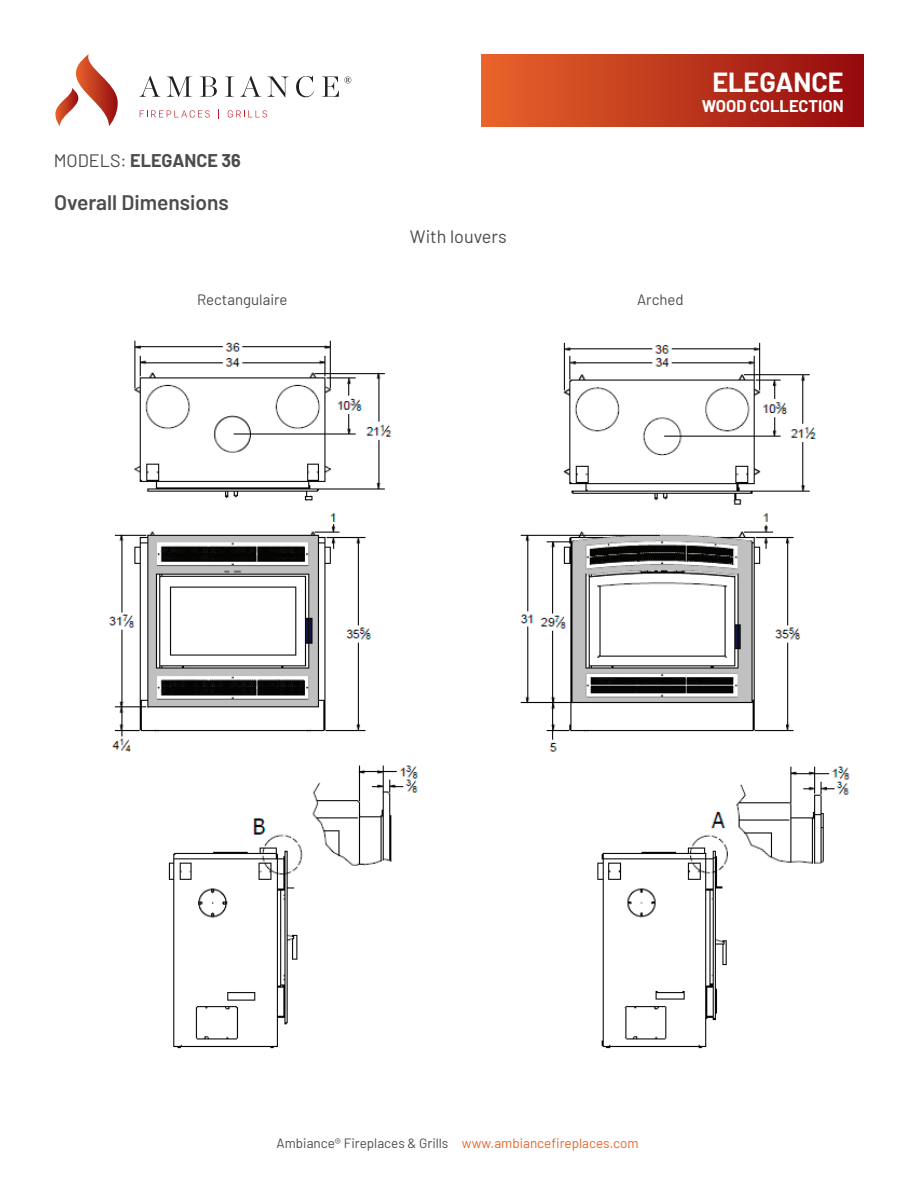
<style>
.page{position:relative;width:918px;height:1188px;background:#fff}
.page>*{position:absolute;margin:0;border:0;box-sizing:border-box;transform-origin:0 0}
.t1{font:700 27px "Barlow";color:#fff}
.t2{font:600 21px "Barlow";color:#4b4c4d}
.t3{font:700 18px "Barlow";color:#4b4c4d}
.t4{font:18px "Barlow";color:#4b4c4d}
.t5{font:700 16.5px "Barlow";color:#fff}
.t6{font:15px "Barlow";color:#4b4c4d}
.t7{font:13.5px "Barlow";color:#4b4c4d}
.s1{font-weight:400}
.s2{color:#ea642b}
</style>
<div class="page">
<svg style="left:55px;top:54px;width:63px;height:72px"></svg>
<svg style="left:139px;top:76px;width:22px;height:21px"></svg>
<svg style="left:167px;top:77px;width:25px;height:20px"></svg>
<svg style="left:200px;top:77px;width:17px;height:20px"></svg>
<svg style="left:225px;top:77px;width:9px;height:20px"></svg>
<svg style="left:240px;top:76px;width:21px;height:21px"></svg>
<svg style="left:267px;top:77px;width:20px;height:20px"></svg>
<svg style="left:296px;top:76px;width:18px;height:21px"></svg>
<svg style="left:140px;top:110px;width:70px;height:8px"></svg>
<svg style="left:228px;top:110px;width:39px;height:8px"></svg>
<svg style="left:322px;top:76px;width:29px;height:21px"></svg>
<div style="left:482px;top:54px;width:382px;height:72px;background:linear-gradient(to right,#e8652b,#950a0e)"></div>
<img style="left:108px;top:340px;width:310px;height:709px">
<img style="left:520px;top:342px;width:330px;height:707px">
<h3 class="t3" style="left:54px;top:147px;width:189px"><span class="s1">MODELS:</span> ELEGANCE 36</h3>
<h2 class="t2" style="left:54px;top:187px;width:177px">Overall Dimensions</h2>
<h3 class="t4" style="left:410px;top:224px;width:98px">With louvers</h3>
<h1 class="t1" style="left:712px;top:63px;width:133px">ELEGANCE</h1>
<p class="t5" style="left:702px;top:94px;width:143px">WOOD COLLECTION</p>
<p class="t6" style="left:197px;top:289px;width:92px">Rectangulaire</p>
<p class="t6" style="left:637px;top:289px;width:48px">Arched</p>
<p class="t7" style="left:277px;top:1133px;width:364px">Ambiance® Fireplaces &amp; Grills <span class="s2">www.ambiancefireplaces.com</span></p>
</div>
